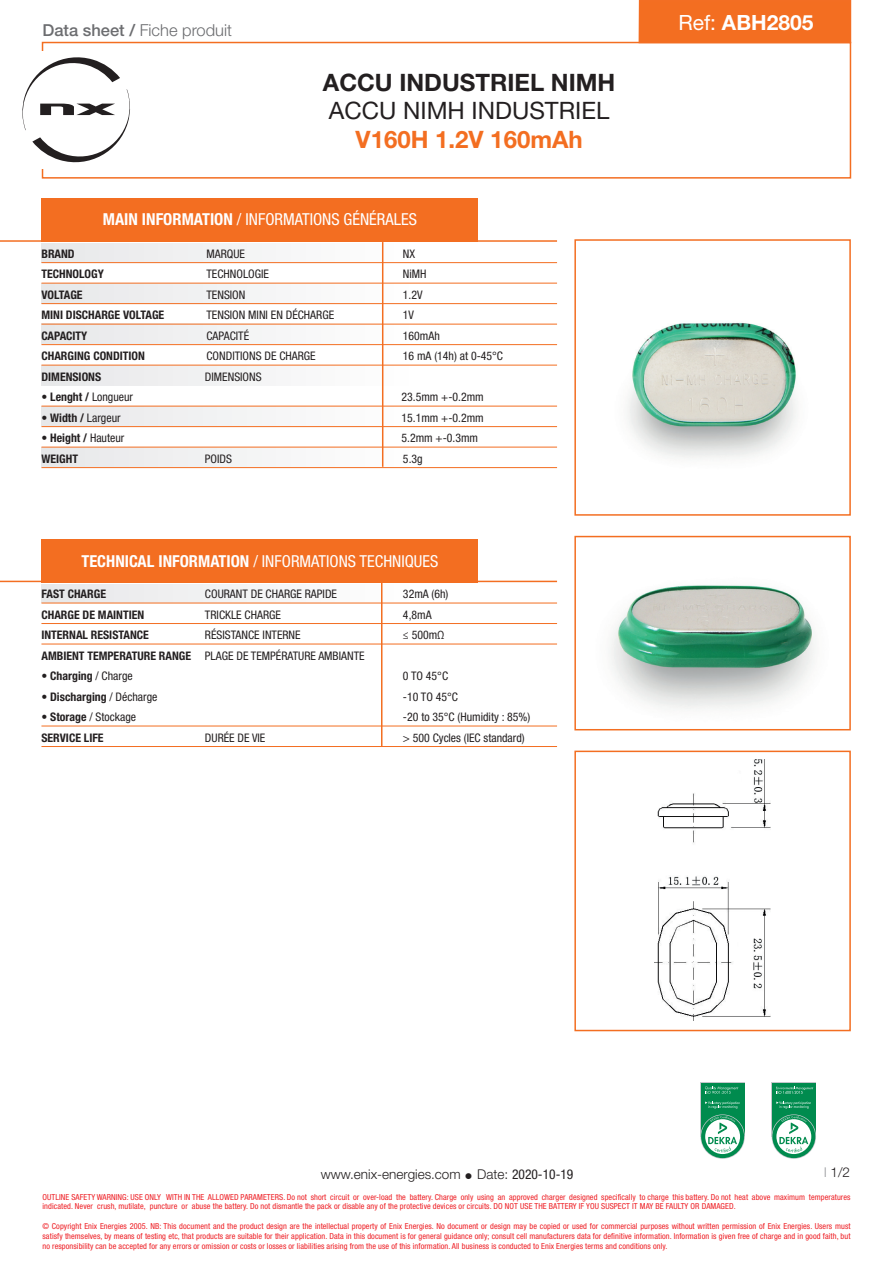
<style>
.page{position:relative;width:893px;height:1263px;background:#fff}
.page>*{position:absolute;margin:0;border:0;box-sizing:border-box;transform-origin:0 0}
.t1{font:700 24px "Helvetica Neue LT Std";color:#231f20}
.t2{font:24px "Helvetica Neue LT Std";color:#231f20}
.t3{font:700 24px "Helvetica Neue LT Std";color:#f36e21}
.t4{font:700 21px "Helvetica Neue LT Std";color:#fff}
.t5{font:condensed 16.5px "Helvetica Neue LT Std";color:#fff}
.t6{font:300 16.5px "Helvetica Neue LT Std";color:#6c6d70}
.t7{font:300 13.5px "Helvetica Neue LT Std";color:#231f20}
.t8{font:condensed 11.85px "Helvetica Neue LT Std";color:#231f20}
.t9{font:700 condensed 11.85px "Helvetica Neue LT Std";color:#231f20}
.t10{font:condensed 8.25px/9.9px "Helvetica Neue LT Std";letter-spacing:.01em;color:#ee1d23}
.s1{font-weight:500}
.s2{font-weight:700}
.s3{font-weight:400}
.s4{font-size:16.5px}
.s5{font-weight:400;font-stretch:condensed}
.s6{color:#939598}
</style>
<div class="page">
<img style="left:627px;top:322px;width:169px;height:137px">
<div style="left:574px;top:239px;width:277px;height:277px;border:2px solid #f36e21"></div>
<img style="left:610px;top:585px;width:204px;height:124px">
<div style="left:574px;top:536px;width:277px;height:194px;border:2px solid #f36e21"></div>
<div style="left:42px;top:42px;width:809px;height:137px;border:2px solid #f36e21"></div>
<div style="left:41px;top:244px;width:377px;height:18px;background:#f2f3f4"></div>
<div style="left:41px;top:284px;width:377px;height:19px;background:#f2f3f4"></div>
<div style="left:41px;top:323px;width:377px;height:21px;background:#f2f3f4"></div>
<div style="left:41px;top:365px;width:377px;height:20px;background:#f2f3f4"></div>
<div style="left:41px;top:406px;width:377px;height:20px;background:#f2f3f4"></div>
<div style="left:41px;top:447px;width:377px;height:20px;background:#f2f3f4"></div>
<div style="left:639px;top:1px;width:211px;height:42px;background:#f36e21"></div>
<div style="left:639px;top:0;width:212px;height:43px;border:2px solid #f36e23"></div>
<div style="left:42px;top:199px;width:436px;height:43px;background:#f36e21"></div>
<svg style="left:22px;top:51px;width:108px;height:118px"></svg>
<hr style="left:0;top:240px;width:557px;height:2px;background:#f36e21">
<hr style="left:41px;top:262px;width:516px;height:1px;background:#f36e21">
<hr style="left:41px;top:283px;width:516px;height:1px;background:#f36e21">
<hr style="left:41px;top:303px;width:516px;height:1px;background:#f36e21">
<hr style="left:41px;top:324px;width:516px;height:1px;background:#f36e21">
<hr style="left:41px;top:344px;width:516px;height:1px;background:#f36e21">
<hr style="left:41px;top:365px;width:516px;height:1px;background:#f36e21">
<hr style="left:41px;top:406px;width:516px;height:1px;background:#f36e21">
<hr style="left:41px;top:426px;width:516px;height:1px;background:#f36e21">
<hr style="left:41px;top:447px;width:516px;height:1px;background:#f36e21">
<hr style="left:41px;top:467px;width:516px;height:1px;background:#f36e21">
<hr style="left:382px;top:242px;width:1px;height:225px;background:#f36e21">
<svg style="left:700px;top:1082px;width:45px;height:50px"></svg>
<div style="left:701px;top:1083px;width:43px;height:53px;background:#008b4e"></div>
<svg style="left:700px;top:1114px;width:45px;height:45px"></svg>
<svg style="left:701px;top:1115px;width:43px;height:43px"></svg>
<svg style="left:705px;top:1119px;width:35px;height:35px"></svg>
<svg style="left:705px;top:1101px;width:35px;height:8px"></svg>
<svg style="left:708px;top:1116px;width:29px;height:36px"></svg>
<svg style="left:705px;top:1086px;width:33px;height:8px"></svg>
<svg style="left:772px;top:1082px;width:44px;height:50px"></svg>
<div style="left:772px;top:1083px;width:43px;height:53px;background:#008b4e"></div>
<svg style="left:772px;top:1114px;width:44px;height:45px"></svg>
<svg style="left:772px;top:1115px;width:43px;height:43px"></svg>
<svg style="left:776px;top:1119px;width:35px;height:35px"></svg>
<svg style="left:779px;top:1116px;width:29px;height:36px"></svg>
<svg style="left:776px;top:1101px;width:35px;height:8px"></svg>
<svg style="left:776px;top:1086px;width:37px;height:8px"></svg>
<div style="left:41px;top:584px;width:377px;height:19px;background:#f2f3f4"></div>
<div style="left:42px;top:539px;width:436px;height:43px;background:#f36e21"></div>
<hr style="left:0;top:581px;width:557px;height:1px;background:#f36e21">
<hr style="left:41px;top:603px;width:516px;height:1px;background:#f36e21">
<hr style="left:41px;top:623px;width:516px;height:1px;background:#f36e21">
<hr style="left:41px;top:644px;width:516px;height:1px;background:#f36e21">
<hr style="left:41px;top:726px;width:516px;height:1px;background:#f36e21">
<hr style="left:41px;top:746px;width:516px;height:1px;background:#f36e21">
<hr style="left:381px;top:583px;width:1px;height:163px;background:#f36e21">
<img style="left:655px;top:759px;width:115px;height:262px">
<div style="left:574px;top:751px;width:277px;height:280px;border:2px solid #f36e21"></div>
<h3 class="t6" style="left:43px;top:20px;width:191px"><span class="s1">Data sheet /</span> Fiche produit</h3>
<h1 class="t1" style="left:323px;top:67px;width:294px">ACCU INDUSTRIEL NIMH</h1>
<h1 class="t2" style="left:329px;top:96px;width:282px">ACCU NIMH INDUSTRIEL</h1>
<h1 class="t3" style="left:356px;top:125px;width:229px">V160H 1.2V 160mAh</h1>
<h3 class="t5" style="left:103px;top:210px;width:316px"><span class="s2">MAIN INFORMATION</span> / INFORMATIONS GÉNÉRALES</h3>
<h3 class="t9" style="left:41px;top:247px;width:35px">BRAND</h3>
<h3 class="t8" style="left:206px;top:247px;width:40px">MARQUE</h3>
<h3 class="t8" style="left:403px;top:247px;width:14px">NX</h3>
<h3 class="t9" style="left:41px;top:267px;width:64px">TECHNOLOGY</h3>
<h3 class="t8" style="left:206px;top:267px;width:64px">TECHNOLOGIE</h3>
<h3 class="t8" style="left:403px;top:267px;width:25px">NiMH</h3>
<h3 class="t9" style="left:41px;top:288px;width:43px">VOLTAGE</h3>
<h3 class="t8" style="left:206px;top:288px;width:40px">TENSION</h3>
<h3 class="t8" style="left:403px;top:288px;width:21px">1.2V</h3>
<h3 class="t9" style="left:41px;top:308px;width:124px">MINI DISCHARGE VOLTAGE</h3>
<h3 class="t8" style="left:206px;top:308px;width:129px">TENSION MINI EN DÉCHARGE</h3>
<h3 class="t8" style="left:403px;top:308px;width:13px">1V</h3>
<h3 class="t9" style="left:41px;top:329px;width:48px">CAPACITY</h3>
<h3 class="t8" style="left:206px;top:329px;width:44px">CAPACITÉ</h3>
<h3 class="t8" style="left:403px;top:329px;width:38px">160mAh</h3>
<h3 class="t9" style="left:41px;top:349px;width:105px">CHARGING CONDITION</h3>
<h3 class="t8" style="left:206px;top:349px;width:111px">CONDITIONS DE CHARGE</h3>
<h3 class="t8" style="left:403px;top:349px;width:102px">16 mA (14h) at 0-45°C</h3>
<h3 class="t9" style="left:41px;top:369px;width:61px">DIMENSIONS</h3>
<h3 class="t8" style="left:205px;top:370px;width:58px">DIMENSIONS</h3>
<h3 class="t9" style="left:41px;top:390px;width:93px">• Lenght / <span class="s3">Longueur</span></h3>
<h3 class="t8" style="left:401px;top:390px;width:84px">23.5mm +-0.2mm</h3>
<h3 class="t9" style="left:41px;top:410px;width:81px">• Width / <span class="s3">Largeur</span></h3>
<h3 class="t8" style="left:401px;top:411px;width:84px">15.1mm +-0.2mm</h3>
<h3 class="t9" style="left:41px;top:431px;width:84px">• Height / <span class="s3">Hauteur</span></h3>
<h3 class="t8" style="left:401px;top:431px;width:78px">5.2mm +-0.3mm</h3>
<h3 class="t9" style="left:41px;top:451px;width:38px">WEIGHT</h3>
<h3 class="t8" style="left:205px;top:452px;width:29px">POIDS</h3>
<h3 class="t8" style="left:403px;top:452px;width:21px">5.3g</h3>
<h3 class="t5" style="left:81px;top:551px;width:358px"><span class="s2">TECHNICAL INFORMATION</span> / INFORMATIONS TECHNIQUES</h3>
<h3 class="t9" style="left:41px;top:587px;width:66px">FAST CHARGE</h3>
<h3 class="t8" style="left:205px;top:587px;width:134px">COURANT DE CHARGE RAPIDE</h3>
<h3 class="t8" style="left:403px;top:587px;width:47px">32mA (6h)</h3>
<h3 class="t9" style="left:41px;top:607px;width:104px">CHARGE DE MAINTIEN</h3>
<h3 class="t8" style="left:205px;top:608px;width:77px">TRICKLE CHARGE</h3>
<h3 class="t8" style="left:403px;top:608px;width:30px">4,8mA</h3>
<h3 class="t9" style="left:41px;top:628px;width:109px">INTERNAL RESISTANCE</h3>
<h3 class="t8" style="left:205px;top:628px;width:97px">RÉSISTANCE INTERNE</h3>
<h3 class="t8" style="left:403px;top:628px;width:43px">≤ 500mΩ</h3>
<h3 class="t8" style="left:41px;top:649px;width:325px"><span class="s2">AMBIENT TEMPERATURE RANGE</span> PLAGE DE TEMPÉRATURE AMBIANTE</h3>
<h3 class="t9" style="left:41px;top:669px;width:93px">• Charging <span class="s3">/ Charge</span></h3>
<h3 class="t8" style="left:403px;top:669px;width:47px">0 TO 45°C</h3>
<h3 class="t9" style="left:41px;top:689px;width:117px"><span class="s3">•</span> Discharging <span class="s3">/ Décharge</span></h3>
<h3 class="t8" style="left:403px;top:690px;width:57px">-10 TO 45°C</h3>
<h3 class="t8" style="left:41px;top:710px;width:96px">• <span class="s2">Storage</span> / Stockage</h3>
<h3 class="t8" style="left:403px;top:710px;width:129px">-20 to 35°C (Humidity : 85%)</h3>
<h3 class="t9" style="left:41px;top:730px;width:64px">SERVICE LIFE</h3>
<h3 class="t8" style="left:205px;top:731px;width:62px">DURÉE DE VIE</h3>
<h3 class="t8" style="left:403px;top:731px;width:123px">&gt; 500 Cycles (IEC standard)</h3>
<h2 class="t4" style="left:678px;top:9px;width:136px"><span class="s3">Ref:</span> ABH2805</h2>
<h3 class="t7" style="left:321px;top:1166px;width:254px">www.enix-energies.com <span class="s4">•</span> Date: <span class="s5">2020-10-19</span></h3>
<h3 class="t7" style="left:824px;top:1164px;width:27px"><span class="s6">l</span> 1/2</h3>
<p class="t10" style="left:43px;top:1191px;width:809px">OUTLINE SAFETY WARNING: USE ONLY WITH IN THE ALLOWED PARAMETERS. Do not short circuit or over-load the battery. Charge only using an approved charger designed specifically to charge this battery. Do not heat above maximum temperatures indicated. Never crush, mutilate, puncture or abuse the battery. Do not dismantle the pack or disable any of the protective devices or circuits. DO NOT USE THE BATTERY IF YOU SUSPECT IT MAY BE FAULTY OR DAMAGED.</p>
<p class="t10" style="left:43px;top:1221px;width:809px;text-align:justify">© Copyright Enix Energies 2005. NB: This document and the product design are the intellectual property of Enix Energies. No document or design may be copied or used for commercial purposes without written permission of Enix Energies. Users must satisfy themselves, by means of testing etc, that products are suitable for their application. Data in this document is for general guidance only; consult cell manufacturers data for definitive information. Information is given free of charge and in good faith, but no responsibility can be accepted for any errors or omission or costs or losses or liabilities arising from the use of this information. All business is conducted to Enix Energies terms and conditions only.</p>
</div>
